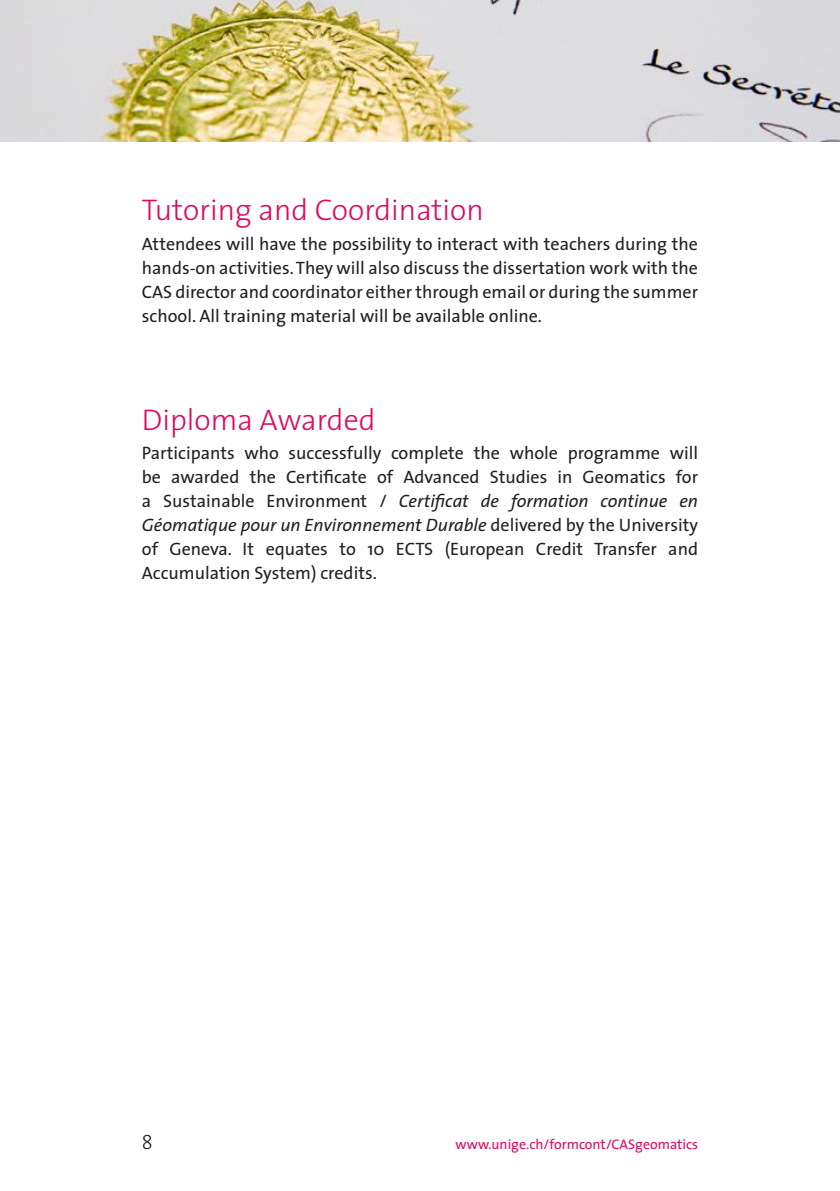
<style>
.page{position:relative;width:840px;height:1191px;background:#fff}
.page>*{position:absolute;margin:0;border:0;box-sizing:border-box;transform-origin:0 0}
.t1{font:300 30px "The Sans";color:#db0a62}
.t2{font:300 20px "The Sans";color:#231f20}
.t3{font:18px/24px "The Sans";color:#231f20;text-align:justify}
.t4{font:14px "The Sans";color:#db0a62}
.s1{font-style:italic}
</style>
<div class="page">
<img style="left:0;top:0;width:839px;height:142px">
<h1 class="t1" style="left:142px;top:185px;width:343px">Tutoring and Coordination</h1>
<p class="t3" style="left:142px;top:231px;width:557px">Attendees will have the possibility to interact with teachers during the hands-on activities. They will also discuss the dissertation work with the CAS director and coordinator either through email or during the summer school. All training material will be available online.</p>
<h1 class="t1" style="left:142px;top:395px;width:235px">Diploma Awarded</h1>
<p class="t3" style="left:142px;top:440px;width:557px">Participants who successfully complete the whole programme will be awarded the Certificate of Advanced Studies in Geomatics for a Sustainable Environment / <span class="s1">Certificat de formation continue en Géomatique pour un Environnement Durable</span> delivered by the University of Geneva. It equates to 10 ECTS (European Credit Transfer and Accumulation System) credits.</p>
<p class="t2" style="left:142px;top:1125px;width:12px">8</p>
<p class="t4" style="left:455px;top:1132px;width:244px">www.unige.ch/formcont/CASgeomatics</p>
</div>
